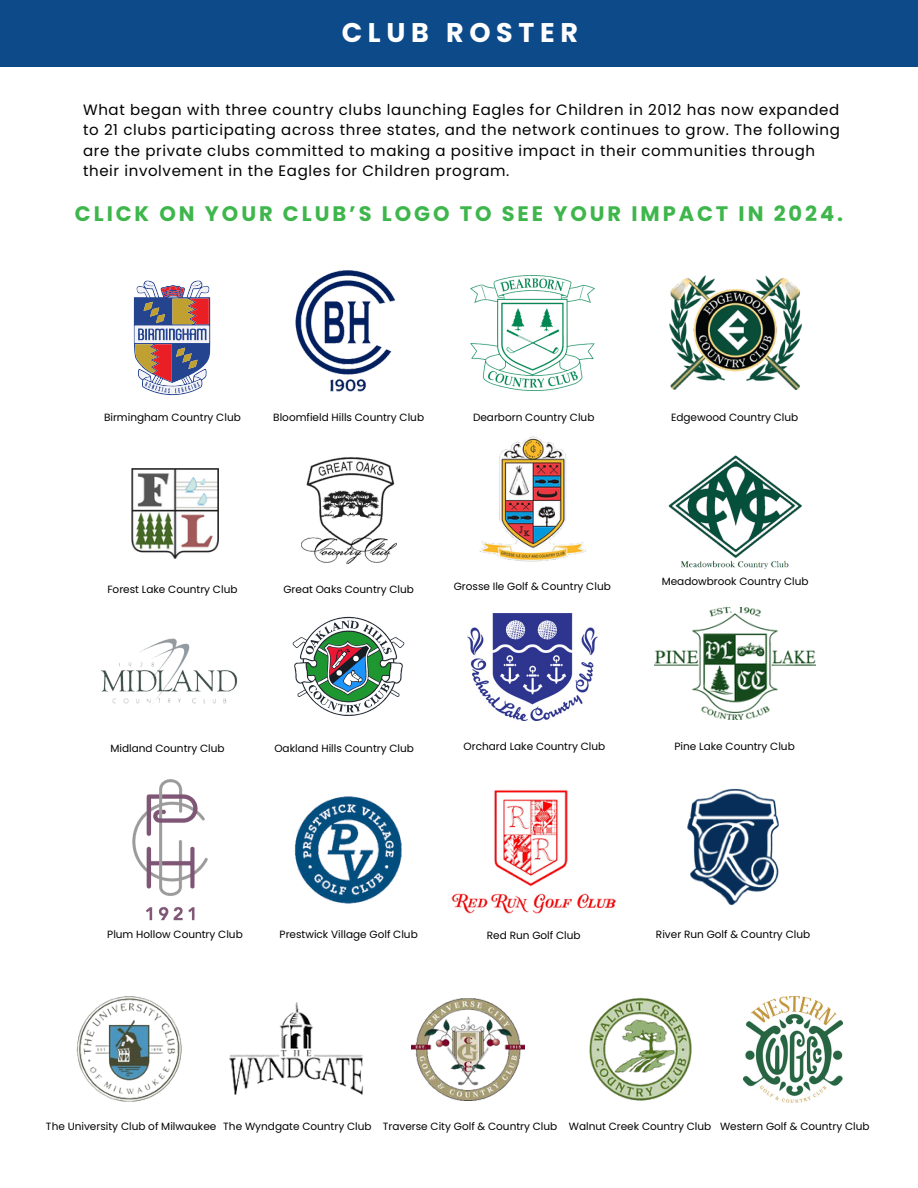
<style>
.page{position:relative;width:918px;height:1188px;background:#fff}
.page>*{position:absolute;margin:0;border:0;box-sizing:border-box;transform-origin:0 0}
.t1{font:700 27px "Poppins";letter-spacing:.21em;color:#fff}
.t2{font:700 21px "Poppins";letter-spacing:.14em;color:#3eb64c}
.t3{font:15px/20.2px "Poppins";letter-spacing:.04em;color:#000}
.t4{font:10.5px "Poppins";color:#000}
</style>
<div class="page">
<div style="left:0;top:0;width:918px;height:67px;background:#0c4a89"></div>
<img style="left:743px;top:997px;width:99px;height:105px">
<img style="left:468px;top:613px;width:129px;height:107px">
<svg style="left:134px;top:280px;width:76px;height:115px"></svg>
<img style="left:295px;top:270px;width:101px;height:122px">
<img style="left:470px;top:275px;width:125px;height:115px">
<img style="left:669px;top:276px;width:132px;height:113px">
<img style="left:131px;top:468px;width:88px;height:90px">
<img style="left:301px;top:457px;width:96px;height:106px">
<img style="left:480px;top:436px;width:105px;height:126px">
<img style="left:668px;top:455px;width:134px;height:114px">
<img style="left:292px;top:616px;width:113px;height:100px">
<img style="left:655px;top:608px;width:160px;height:112px">
<img style="left:132px;top:779px;width:76px;height:142px">
<img style="left:294px;top:796px;width:108px;height:108px">
<img style="left:451px;top:790px;width:165px;height:124px">
<img style="left:687px;top:788px;width:92px;height:118px">
<img style="left:76px;top:996px;width:106px;height:106px">
<img style="left:229px;top:1002px;width:135px;height:93px">
<img style="left:412px;top:998px;width:112px;height:103px">
<img style="left:589px;top:997px;width:103px;height:104px">
<img style="left:100px;top:638px;width:138px;height:66px">
<h1 class="t1" style="left:342px;top:14px;width:238px">CLUB ROSTER</h1>
<h3 class="t3" style="left:83px;top:100px;width:758px">What began with three country clubs launching Eagles for Children in 2012 has now expanded to 21 clubs participating across three states, and the network continues to grow. The following are the private clubs committed to making a positive impact in their communities through their involvement in the Eagles for Children program.</h3>
<h2 class="t2" style="left:75px;top:199px;width:770px">CLICK ON YOUR CLUB’S LOGO TO SEE YOUR IMPACT IN 2024.</h2>
<p class="t4" style="left:104px;top:410px;width:138px">Birmingham Country Club</p>
<p class="t4" style="left:273px;top:410px;width:152px">Bloomfield Hills Country Club</p>
<p class="t4" style="left:473px;top:410px;width:123px">Dearborn Country Club</p>
<p class="t4" style="left:671px;top:410px;width:129px">Edgewood Country Club</p>
<p class="t4" style="left:107px;top:582px;width:132px">Forest Lake Country Club</p>
<p class="t4" style="left:283px;top:582px;width:132px">Great Oaks Country Club</p>
<p class="t4" style="left:454px;top:579px;width:159px">Grosse Ile Golf &amp; Country Club</p>
<p class="t4" style="left:662px;top:574px;width:148px">Meadowbrook Country Club</p>
<p class="t4" style="left:110px;top:741px;width:116px">Midland Country Club</p>
<p class="t4" style="left:274px;top:741px;width:141px">Oakland Hills Country Club</p>
<p class="t4" style="left:464px;top:739px;width:143px">Orchard Lake Country Club</p>
<p class="t4" style="left:675px;top:739px;width:122px">Pine Lake Country Club</p>
<p class="t4" style="left:107px;top:927px;width:137px">Plum Hollow Country Club</p>
<p class="t4" style="left:280px;top:927px;width:140px">Prestwick Village Golf Club</p>
<p class="t4" style="left:487px;top:928px;width:95px">Red Run Golf Club</p>
<p class="t4" style="left:656px;top:927px;width:156px">River Run Golf &amp; Country Club</p>
<p class="t4" style="left:46px;top:1119px;width:172px">The University Club of Milwaukee</p>
<p class="t4" style="left:223px;top:1119px;width:150px">The Wyndgate Country Club</p>
<p class="t4" style="left:383px;top:1119px;width:176px">Traverse City Golf &amp; Country Club</p>
<p class="t4" style="left:569px;top:1119px;width:144px">Walnut Creek Country Club</p>
<p class="t4" style="left:720px;top:1119px;width:151px">Western Golf &amp; Country Club</p>
</div>
